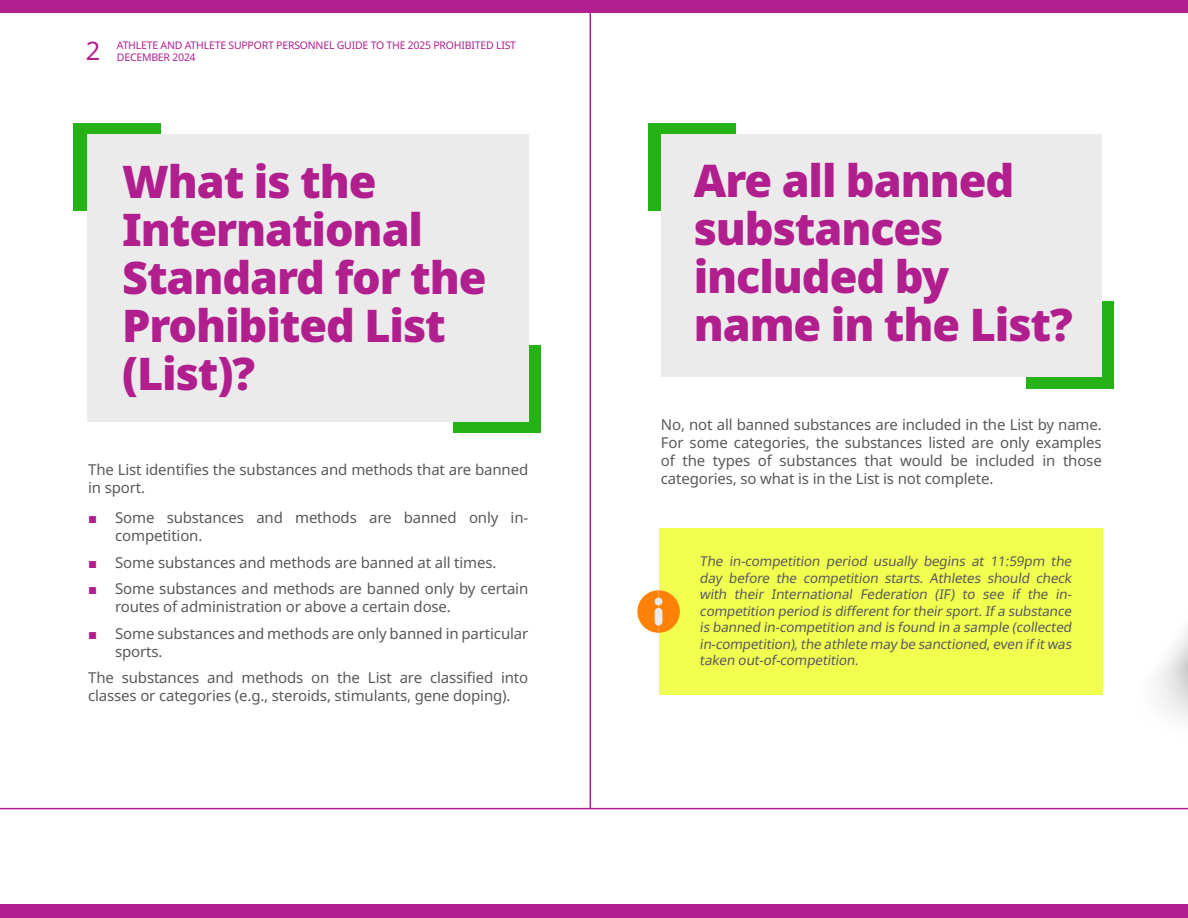
<style>
.page{position:relative;width:1188px;height:918px;background:#b11f8e}
.page>*{position:absolute;margin:0;border:0;box-sizing:border-box;transform-origin:0 0}
.t1{font:900 45px/48px "Noto Sans";letter-spacing:-.025em;color:#b11f8e}
.t2{font:25.5px "Noto Sans";color:#b11f8e}
.Text_Paragraph{font:15px/18px "Noto Sans";letter-spacing:-.01em;color:#58595b}
.Bullet_01{font:15px/18px "Noto Sans";letter-spacing:-.01em;color:#58595b}
.Info_text{font:13.5px/16.5px "Noto Sans";color:#58595b;text-align:justify}
.t3{font:10.5px "Noto Sans";letter-spacing:-.02em;color:#b11f8e}
.s1{font-family:"Arial";color:#b11f8e}
</style>
<div class="page">
<div style="left:0;top:13px;width:1188px;height:891px;background:#fff"></div>
<hr style="left:590px;top:0;width:1px;height:809px;background:#b11f8e">
<hr style="left:0;top:808px;width:1188px;height:1px;background:#b11f8e">
<div style="left:74px;top:123px;width:87px;height:88px;background:#25b216"></div>
<div style="left:453px;top:346px;width:87px;height:87px;background:#25b216"></div>
<div style="left:87px;top:134px;width:441px;height:288px;background:#ebebeb"></div>
<div style="left:659px;top:528px;width:401px;height:167px;background:#f1ff4f"></div>
<svg style="left:637px;top:590px;width:43px;height:43px;background:#fba842"></svg>
<img style="left:1060px;top:301px;width:128px;height:509px">
<div style="left:648px;top:123px;width:87px;height:87px;background:#25b216"></div>
<div style="left:1026px;top:302px;width:88px;height:87px;background:#25b216"></div>
<div style="left:662px;top:134px;width:440px;height:243px;background:#ebebeb"></div>
<p class="t3" style="left:117px;top:38px;width:401px">ATHLETE AND ATHLETE SUPPORT PERSONNEL GUIDE TO THE 2025 PROHIBITED LIST</p>
<h2 class="t2" style="left:86px;top:33px;width:16px">2</h2>
<p class="t3" style="left:117px;top:50px;width:80px">DECEMBER 2024</p>
<h1 class="t1" style="left:122px;top:158px;width:366px">What is the<br>International<br>Standard for the<br>Prohibited List (List)?</h1>
<p class="Text_Paragraph" style="left:88px;top:460px;width:442px">The List identifies the substances and methods that are banned in sport.</p>
<p class="Bullet_01" style="left:115px;top:509px;width:415px;text-indent:-27px"><span class="s1">■</span> Some substances and methods are banned only in&shy;competition.</p>
<p class="Bullet_01" style="left:88px;top:554px;width:410px"><span class="s1">■</span> Some substances and methods are banned at all times.</p>
<p class="Bullet_01" style="left:115px;top:580px;width:415px;text-indent:-27px"><span class="s1">■</span> Some substances and methods are banned only by certain routes of administration or above a certain dose.</p>
<p class="Bullet_01" style="left:115px;top:625px;width:415px;text-indent:-27px"><span class="s1">■</span> Some substances and methods are only banned in particular sports.</p>
<p class="Text_Paragraph" style="left:88px;top:669px;width:442px">The substances and methods on the List are classified into classes or categories (e.g., steroids, stimulants, gene doping).</p>
<h1 class="t1" style="left:694px;top:156px;width:381px">Are all banned substances included by name in the List?</h1>
<p class="Text_Paragraph" style="left:661px;top:416px;width:442px;text-align:justify">No, not all banned substances are included in the List by name.<br>For some categories, the substances listed are only examples of the types of substances that would be included in those categories, so what is in the List is not complete.</p>
<p class="Info_text" style="left:700px;top:553px;width:376px">The in-competition period usually begins at 11:59pm the day before the competition starts. Athletes should check with their International Federation (IF) to see if the in&shy;competition period is differentfor their sport.If a substance is banned in-competition and is found in a sample (collected in-competition),the athlete may be sanctioned,even if itwas taken out-of-competition.</p>
</div>
